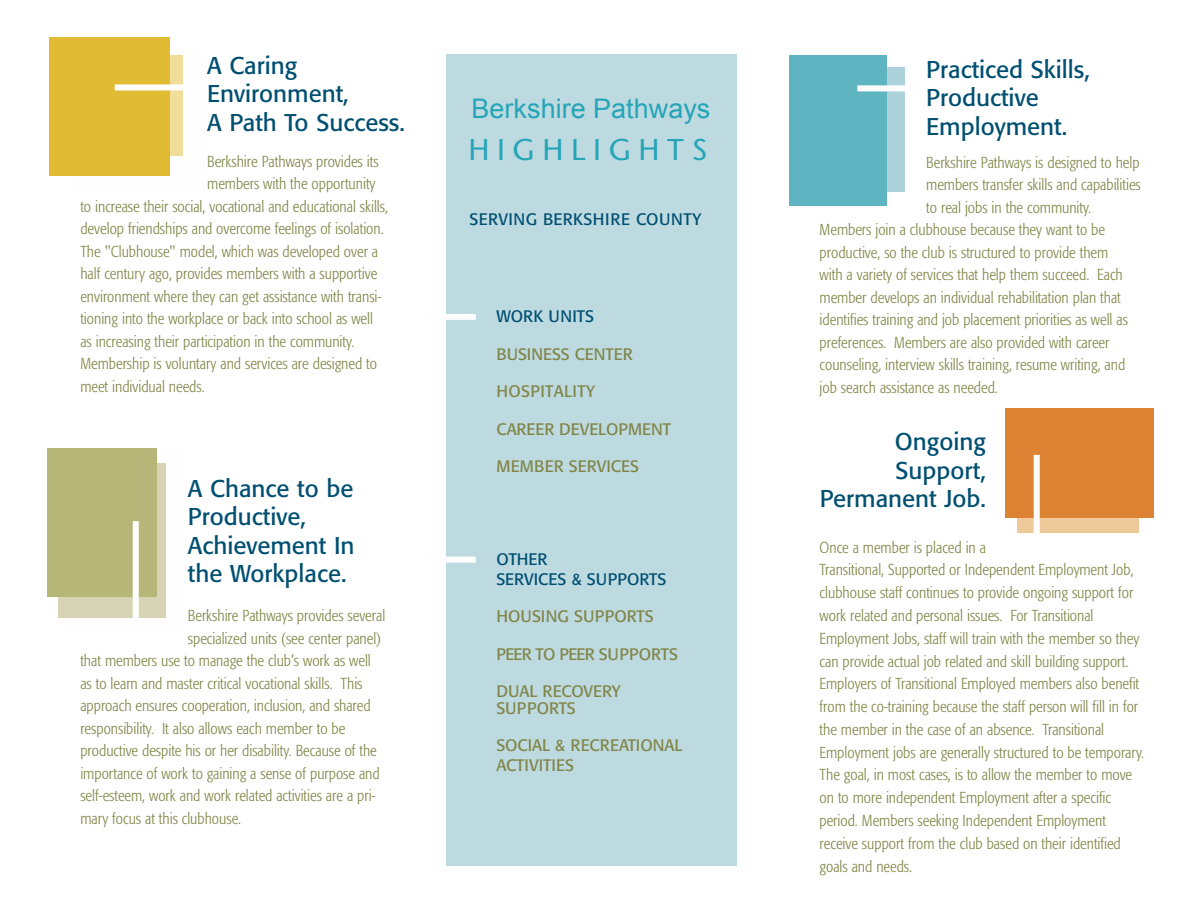
<style>
.page{position:relative;width:1188px;height:918px;background:#fff}
.page>*{position:absolute;margin:0;border:0;box-sizing:border-box;transform-origin:0 0}
.t1{font:30px "Stone Sans";color:#25a5b7}
.t2{font:27px "Arial";color:#25a5b7}
.t3{font:24px/28.5px "Formata";color:#004f71}
.t4{font:16.5px/16.5px "Formata";color:#818547}
.t5{font:16.5px/19.5px "Formata";letter-spacing:.015em;color:#004f71}
.t6{font:16.5px "Formata";letter-spacing:-.03em;color:#818547}
.t7{font:16.5px "Formata";letter-spacing:.02em;color:#818547}
.t8{font:300 condensed 15.75px/22.8px "Formata";color:#818547}
</style>
<div class="page">
<div style="left:1018px;top:423px;width:121px;height:109px;background:#eec999"></div>
<div style="left:62px;top:55px;width:121px;height:101px;background:#f0dd99"></div>
<div style="left:50px;top:37px;width:120px;height:139px;background:#e1bb33"></div>
<div style="left:115px;top:84px;width:79px;height:6px;background:#fefefe"></div>
<div style="left:58px;top:463px;width:108px;height:155px;background:#d6d4b4"></div>
<div style="left:47px;top:448px;width:110px;height:149px;background:#b5b678"></div>
<div style="left:133px;top:521px;width:6px;height:102px;background:#fefefe"></div>
<div style="left:446px;top:55px;width:290px;height:811px;background:#bedae1"></div>
<div style="left:424px;top:314px;width:52px;height:6px;background:#fefefe"></div>
<div style="left:424px;top:557px;width:52px;height:6px;background:#fefefe"></div>
<div style="left:805px;top:68px;width:99px;height:124px;background:#acd2dc"></div>
<div style="left:790px;top:55px;width:97px;height:150px;background:#5fb4c2"></div>
<div style="left:857px;top:85px;width:96px;height:6px;background:#fefefe"></div>
<div style="left:1005px;top:409px;width:148px;height:109px;background:#dd8233"></div>
<div style="left:1034px;top:455px;width:6px;height:80px;background:#fefefe"></div>
<h3 class="t3" style="left:207px;top:53px;width:199px">A Caring<br>Environment,<br>A Path To Success.</h3>
<p class="t8" style="left:207px;top:151px;width:173px">Berkshire Pathways provides its</p>
<p class="t8" style="left:207px;top:174px;width:170px">members with the opportunity</p>
<p class="t8" style="left:80px;top:196px;width:309px">to increase their social, vocational and educational skills,</p>
<p class="t8" style="left:80px;top:219px;width:305px">develop friendships and overcome feelings of isolation.</p>
<p class="t8" style="left:80px;top:241px;width:299px">The "Clubhouse" model, which was developed over a</p>
<p class="t8" style="left:80px;top:264px;width:298px">half century ago, provides members with a supportive</p>
<p class="t8" style="left:80px;top:286px;width:303px">environment where they can get assistance with transi-</p>
<p class="t8" style="left:80px;top:309px;width:294px">tioning into the workplace or back into school as well</p>
<p class="t8" style="left:80px;top:331px;width:275px">as increasing their participation in the community.</p>
<p class="t8" style="left:80px;top:354px;width:298px">Membership is voluntary and services are designed to</p>
<p class="t8" style="left:80px;top:376px;width:126px">meet individual needs.</p>
<h3 class="t3" style="left:188px;top:477px;width:168px">A Chance to be<br>Productive,<br>Achievement In the Workplace.</h3>
<p class="t8" style="left:188px;top:606px;width:199px">Berkshire Pathways provides several</p>
<p class="t8" style="left:188px;top:628px;width:195px">specialized units (see center panel)</p>
<p class="t8" style="left:80px;top:651px;width:292px">that members use to manage the club’s work as well</p>
<p class="t8" style="left:80px;top:673px;width:284px">as to learn and master critical vocational skills. This</p>
<p class="t8" style="left:80px;top:696px;width:292px">approach ensures cooperation, inclusion, and shared</p>
<p class="t8" style="left:80px;top:718px;width:267px">responsibility. It also allows each member to be</p>
<p class="t8" style="left:80px;top:741px;width:298px">productive despite his or her disability. Because of the</p>
<p class="t8" style="left:80px;top:763px;width:301px">importance of work to gaining a sense of purpose and</p>
<p class="t8" style="left:80px;top:786px;width:297px">self-esteem, work and work related activities are a pri-</p>
<p class="t8" style="left:80px;top:808px;width:162px">mary focus at this clubhouse.</p>
<h2 class="t2" style="left:472px;top:98px;width:240px">Berkshire Pathways</h2>
<h1 class="t1" style="left:468px;top:137px;width:240px">H I G H L I G H T S</h1>
<p class="t5" style="left:469px;top:211px;width:233px">SERVING BERKSHIRE COUNTY</p>
<p class="t5" style="left:496px;top:308px;width:99px">WORK UNITS</p>
<p class="t4" style="left:496px;top:347px;width:138px">BUSINESS CENTER</p>
<p class="t7" style="left:496px;top:385px;width:100px">HOSPITALITY</p>
<p class="t4" style="left:496px;top:422px;width:176px">CAREER DEVELOPMENT</p>
<p class="t4" style="left:496px;top:460px;width:144px">MEMBER SERVICES</p>
<p class="t5" style="left:496px;top:551px;width:172px">OTHER<br>SERVICES &amp; SUPPORTS</p>
<p class="t4" style="left:496px;top:610px;width:159px">HOUSING SUPPORTS</p>
<p class="t6" style="left:496px;top:647px;width:183px">PEER TO PEER SUPPORTS</p>
<p class="t4" style="left:496px;top:685px;width:126px">DUAL RECOVERY<br>SUPPORTS</p>
<p class="t4" style="left:496px;top:737px;width:187px;line-height:19.5px">SOCIAL &amp; RECREATIONAL<br>ACTIVITIES</p>
<h3 class="t3" style="left:926px;top:57px;width:165px">Practiced Skills,<br>Productive<br>Employment.</h3>
<p class="t8" style="left:926px;top:152px;width:215px">Berkshire Pathways is designed to help</p>
<p class="t8" style="left:926px;top:175px;width:216px">members transfer skills and capabilities</p>
<p class="t8" style="left:926px;top:197px;width:167px">to real jobs in the community.</p>
<p class="t8" style="left:820px;top:220px;width:287px">Members join a clubhouse because they want to be</p>
<p class="t8" style="left:820px;top:242px;width:290px">productive, so the club is structured to provide them</p>
<p class="t8" style="left:820px;top:265px;width:305px">with a variety of services that help them succeed. Each</p>
<p class="t8" style="left:820px;top:287px;width:303px">member develops an individual rehabilitation plan that</p>
<p class="t8" style="left:820px;top:310px;width:310px">identifies training and job placement priorities as well as</p>
<p class="t8" style="left:820px;top:332px;width:291px">preferences. Members are also provided with career</p>
<p class="t8" style="left:820px;top:355px;width:307px">counseling, interview skills training, resume writing, and</p>
<p class="t8" style="left:820px;top:377px;width:180px">job search assistance as needed.</p>
<h3 class="t3" style="left:820px;top:430px;width:168px;text-align:right">Ongoing<br>Support,<br>Permanent Job.</h3>
<p class="t8" style="left:820px;top:537px;width:326px">Once a member is placed in a<br>Transitional, Supported or Independent Employment Job, clubhouse staff continues to provide ongoing support for work related and personal issues. For Transitional Employment Jobs, staff will train with the member so they can provide actual job related and skill building support.<br>Employers of Transitional Employed members also benefit from the co-training because the staff person will fill in for the member in the case of an absence. Transitional Employment jobs are generally structured to be temporary.<br>The goal, in most cases, is to allow the member to move on to more independent Employment after a specific period. Members seeking Independent Employment receive support from the club based on their identified goals and needs.</p>
</div>
